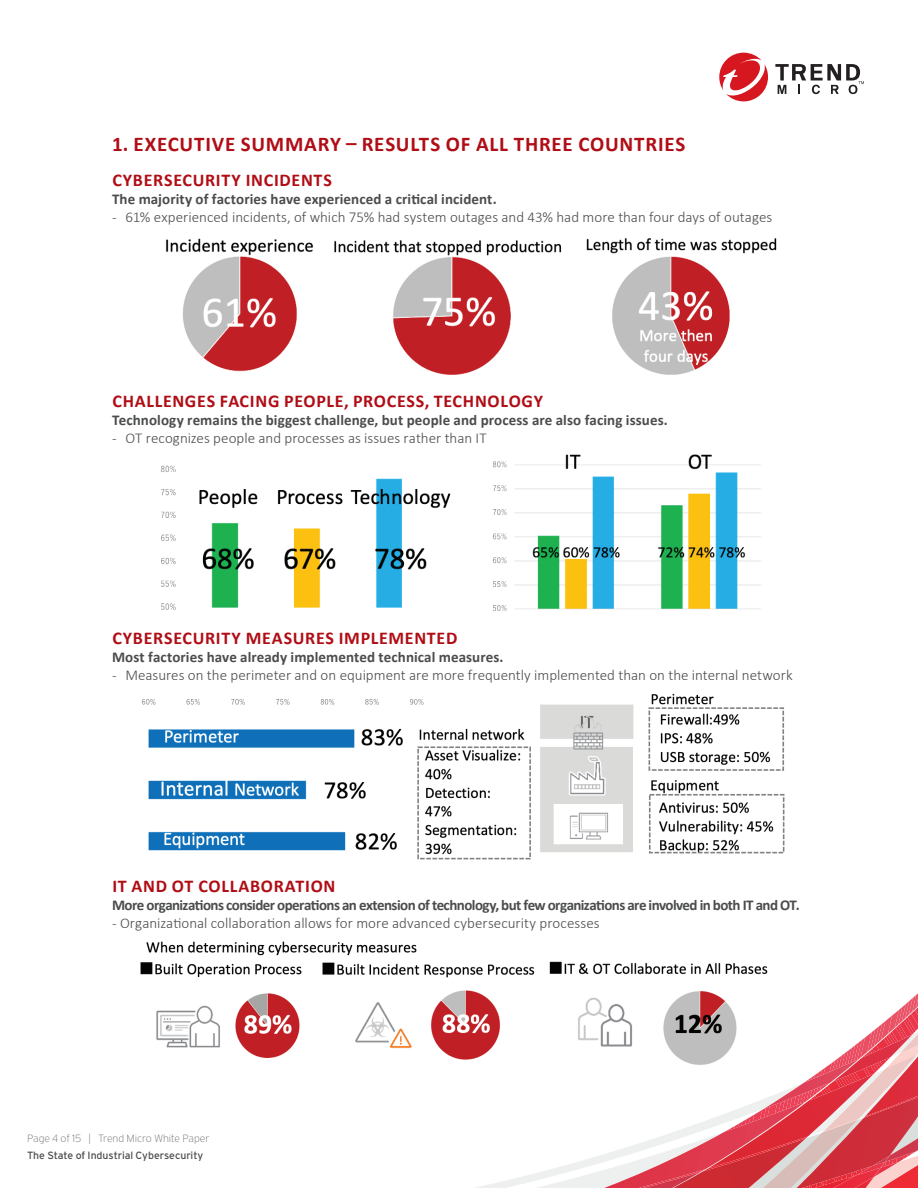
<style>
.page{position:relative;width:918px;height:1188px;background:#fff}
.page>*{position:absolute;margin:0;border:0;box-sizing:border-box;transform-origin:0 0}
.t1{font:700 21px "Calibri";letter-spacing:.035em;color:#b00d15}
.t2{font:700 18px "Calibri";letter-spacing:.04em;color:#b00d15}
.t3{font:300 15px "Calibri";color:#4b4c4d}
.t4{font:700 15px "Calibri";letter-spacing:.005em;color:#4b4c4d}
.t5{font:700 15px "Calibri";letter-spacing:-.04em;color:#4b4c4d}
.t6{font:10.5px "Interstate";letter-spacing:-.005em;color:#4b4c4d}
.t7{font:200 10.5px "Interstate";letter-spacing:-.01em;color:#6c6d70}
</style>
<div class="page">
<svg style="left:476px;top:993px;width:442px;height:195px"></svg>
<img style="left:874px;top:1162px;width:25px;height:15px">
<img style="left:809px;top:1168px;width:72px;height:20px">
<img style="left:166px;top:238px;width:611px;height:137px">
<img style="left:160px;top:454px;width:601px;height:157px">
<img style="left:142px;top:693px;width:643px;height:167px">
<img style="left:140px;top:941px;width:661px;height:130px">
<svg style="left:775px;top:64px;width:89px;height:30px"></svg>
<svg style="left:719px;top:53px;width:49px;height:48px"></svg>
<h1 class="t1" style="left:112px;top:130px;width:575px">1. EXECUTIVE SUMMARY – RESULTS OF ALL THREE COUNTRIES</h1>
<p class="t2" style="left:112px;top:168px;width:221px">CYBERSECURITY INCIDENTS</p>
<p class="t4" style="left:112px;top:189px;width:386px">The majority of factories have experienced a critical incident.</p>
<p class="t3" style="left:112px;top:208px;width:662px">- 61% experienced incidents, of which 75% had system outages and 43% had more than four days of outages</p>
<p class="t2" style="left:112px;top:389px;width:432px">CHALLENGES FACING PEOPLE, PROCESS, TECHNOLOGY</p>
<p class="t4" style="left:112px;top:410px;width:557px">Technology remains the biggest challenge, but people and process are also facing issues.</p>
<p class="t3" style="left:112px;top:429px;width:376px">- OT recognizes people and processes as issues rather than IT</p>
<p class="t2" style="left:112px;top:626px;width:346px">CYBERSECURITY MEASURES IMPLEMENTED</p>
<p class="t4" style="left:112px;top:647px;width:393px">Most factories have already implemented technical measures.</p>
<p class="t3" style="left:112px;top:665px;width:682px">- Measures on the perimeter and on equipment are more frequently implemented than on the internal network</p>
<p class="t2" style="left:112px;top:875px;width:225px">IT AND OT COLLABORATION</p>
<p class="t5" style="left:112px;top:896px;width:689px">More organizations consider operations an extension of technology, but few organizations are involved in both IT and OT.</p>
<p class="t3" style="left:112px;top:914px;width:489px">- Organizational collaboration allows for more advanced cybersecurity processes</p>
<p class="t7" style="left:27px;top:1132px;width:184px">Page 4 of 15 | Trend Micro White Paper</p>
<p class="t6" style="left:27px;top:1149px;width:178px">The State of Industrial Cybersecurity</p>
</div>
